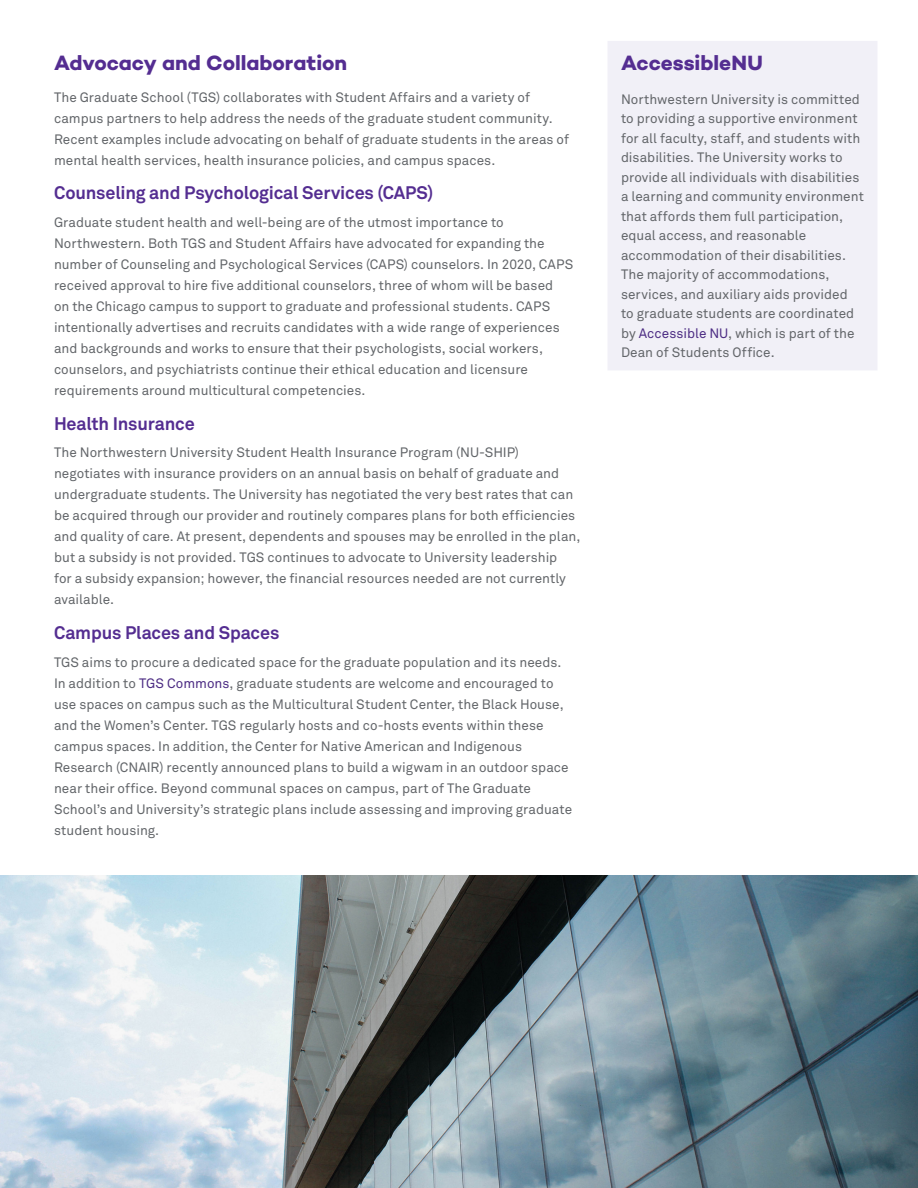
<style>
.page{position:relative;width:918px;height:1188px;background:#fff}
.page>*{position:absolute;margin:0;border:0;box-sizing:border-box;transform-origin:0 0}
.t1{font:700 21px "Campton";letter-spacing:-.005em;color:#542d91}
.t2{font:700 18px "Akkurat Pro";letter-spacing:-.01em;color:#542d91}
.t3{font:13.5px/21px "Akkurat Pro";color:#63666a}
.s1{color:#4d2d84}
</style>
<div class="page">
<div style="left:608px;top:41px;width:270px;height:329px;background:#f1f0f7"></div>
<img style="left:0;top:875px;width:918px;height:313px">
<h1 class="t1" style="left:54px;top:50px;width:295px">Advocacy and Collaboration</h1>
<p class="t3" style="left:54px;top:87px;width:517px">The Graduate School (TGS) collaborates with Student Affairs and a variety of campus partners to help address the needs of the graduate student community.<br>Recent examples include advocating on behalf of graduate students in the areas of mental health services, health insurance policies, and campus spaces.</p>
<h2 class="t2" style="left:54px;top:182px;width:381px">Counseling and Psychological Services (CAPS)</h2>
<p class="t3" style="left:54px;top:212px;width:521px">Graduate student health and well-being are of the utmost importance to Northwestern. Both TGS and Student Affairs have advocated for expanding the number of Counseling and Psychological Services (CAPS) counselors. In 2020, CAPS received approval to hire five additional counselors, three of whom will be based<br>on the Chicago campus to support to graduate and professional students. CAPS intentionally advertises and recruits candidates with a wide range of experiences and backgrounds and works to ensure that their psychologists, social workers, counselors, and psychiatrists continue their ethical education and licensure requirements around multicultural competencies.</p>
<h2 class="t2" style="left:54px;top:412px;width:142px">Health Insurance</h2>
<p class="t3" style="left:54px;top:442px;width:528px">The Northwestern University Student Health Insurance Program (NU-SHIP) negotiates with insurance providers on an annual basis on behalf of graduate and undergraduate students. The University has negotiated the very best rates that can be acquired through our provider and routinely compares plans for both efficiencies and quality of care. At present, dependents and spouses may be enrolled in the plan, but a subsidy is not provided. TGS continues to advocate to University leadership<br>for a subsidy expansion; however, the financial resources needed are not currently available.</p>
<h2 class="t2" style="left:54px;top:622px;width:227px">Campus Places and Spaces</h2>
<p class="t3" style="left:54px;top:652px;width:520px">TGS aims to procure a dedicated space for the graduate population and its needs.<br>In addition to <span class="s1">TGS Commons</span>, graduate students are welcome and encouraged to use spaces on campus such as the Multicultural Student Center, the Black House, and the Women’s Center. TGS regularly hosts and co-hosts events within these campus spaces. In addition, the Center for Native American and Indigenous Research (CNAIR) recently announced plans to build a wigwam in an outdoor space near their office. Beyond communal spaces on campus, part of The Graduate School’s and University’s strategic plans include assessing and improving graduate student housing.</p>
<h1 class="t1" style="left:621px;top:50px;width:143px">AccessibleNU</h1>
<p class="t3" style="left:621px;top:89px;width:244px;line-height:19.5px">Northwestern University is committed to providing a supportive environment for all faculty, staff, and students with disabilities. The University works to provide all individuals with disabilities a learning and community environment that affords them full participation, equal access, and reasonable accommodation of their disabilities.<br>The majority of accommodations, services, and auxiliary aids provided<br>to graduate students are coordinated by <span class="s1">Accessible NU</span>, which is part of the Dean of Students Office.</p>
</div>
